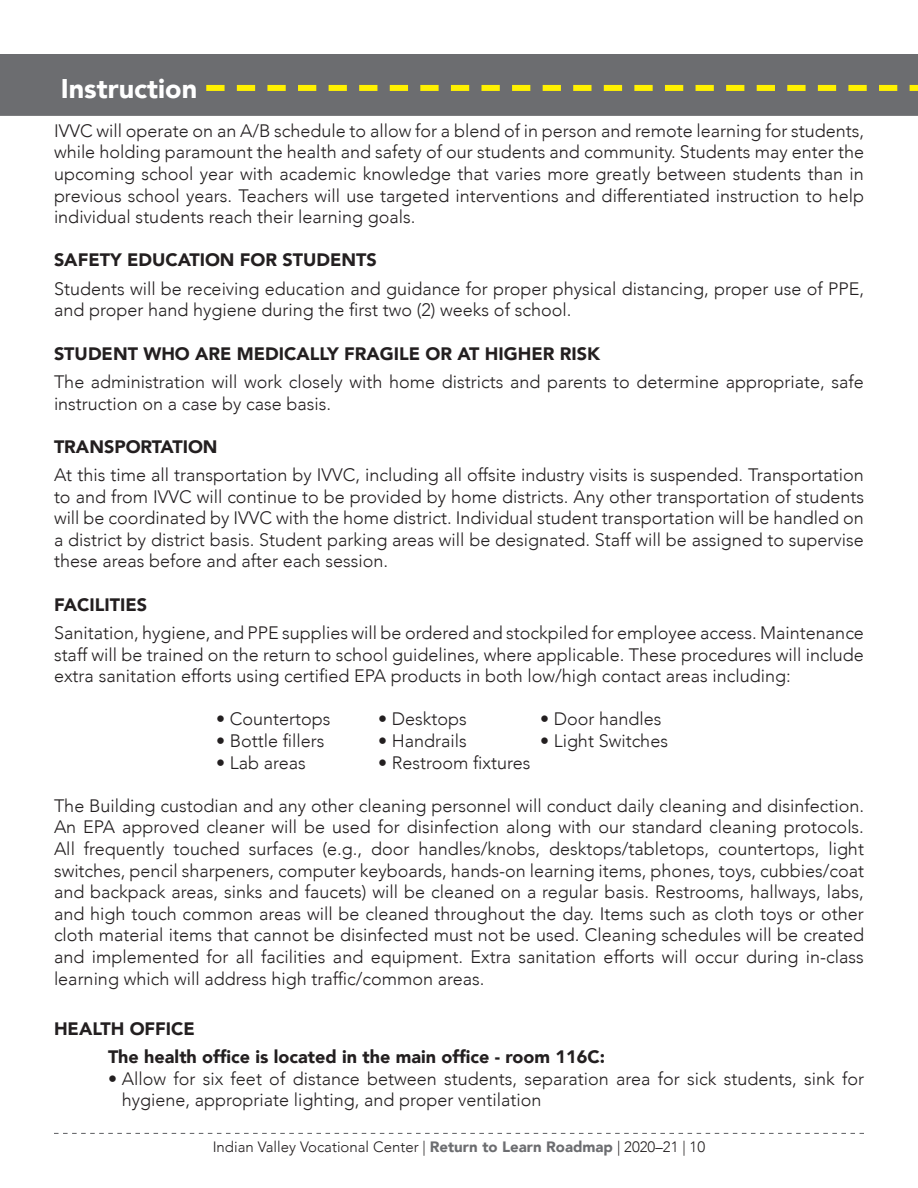
<style>
.page{position:relative;width:918px;height:1188px;background:#fff}
.page>*{position:absolute;margin:0;border:0;box-sizing:border-box;transform-origin:0 0}
.t1{font:900 27px "Avenir";color:#fff}
.t2{font:300 18px/21.6px "Avenir";color:#231f20;text-align:justify}
.t3{font:900 18px "Avenir";color:#231f20}
.t4{font:300 15px "Avenir";color:#231f20}
.s1{font-weight:900;color:#6c6d70}
</style>
<div class="page">
<svg style="left:54px;top:1133px;width:810px;height:1px"></svg>
<div style="left:0;top:54px;width:918px;height:62px;background:#6c6d70"></div>
<svg style="left:206px;top:85px;width:712px;height:6px;background:#c3bb2d"></svg>
<p class="t1" style="left:61px;top:66px;width:138px">Instruction</p>
<p class="t2" style="left:54px;top:120px;width:812px">IVVC will operate on an A/B schedule to allow for a blend of in person and remote learning for students, while holding paramount the health and safety of our students and community. Students may enter the upcoming school year with academic knowledge that varies more greatly between students than in previous school years. Teachers will use targeted interventions and differentiated instruction to help individual students reach their learning goals.</p>
<p class="t3" style="left:54px;top:245px;width:324px">SAFETY EDUCATION FOR STUDENTS</p>
<p class="t2" style="left:54px;top:278px;width:812px">Students will be receiving education and guidance for proper physical distancing, proper use of PPE, and proper hand hygiene during the first two (2) weeks of school.</p>
<p class="t3" style="left:54px;top:338px;width:548px">STUDENT WHO ARE MEDICALLY FRAGILE OR AT HIGHER RISK</p>
<p class="t2" style="left:54px;top:371px;width:811px">The administration will work closely with home districts and parents to determine appropriate, safe instruction on a case by case basis.</p>
<p class="t3" style="left:54px;top:431px;width:165px">TRANSPORTATION</p>
<p class="t2" style="left:54px;top:464px;width:812px">At this time all transportation by IVVC, including all offsite industry visits is suspended. Transportation to and from IVVC will continue to be provided by home districts. Any other transportation of students will be coordinated by IVVC with the home district. Individual student transportation will be handled on a district by district basis. Student parking areas will be designated. Staff will be assigned to supervise these areas before and after each session.</p>
<p class="t3" style="left:54px;top:589px;width:95px">FACILITIES</p>
<p class="t2" style="left:54px;top:622px;width:812px">Sanitation, hygiene, and PPE supplies will be ordered and stockpiled for employee access. Maintenance staff will be trained on the return to school guidelines, where applicable. These procedures will include extra sanitation efforts using certified EPA products in both low/high contact areas including:</p>
<p class="t2" style="left:216px;top:708px;width:116px">• Countertops</p>
<p class="t2" style="left:378px;top:708px;width:90px">• Desktops</p>
<p class="t2" style="left:540px;top:708px;width:123px">• Door handles</p>
<p class="t2" style="left:216px;top:730px;width:110px">• Bottle fillers</p>
<p class="t2" style="left:378px;top:730px;width:90px">• Handrails</p>
<p class="t2" style="left:540px;top:730px;width:130px">• Light Switches</p>
<p class="t2" style="left:216px;top:752px;width:91px">• Lab areas</p>
<p class="t2" style="left:378px;top:752px;width:154px">• Restroom fixtures</p>
<p class="t2" style="left:54px;top:795px;width:812px">The Building custodian and any other cleaning personnel will conduct daily cleaning and disinfection.<br>An EPA approved cleaner will be used for disinfection along with our standard cleaning protocols.<br>All frequently touched surfaces (e.g., door handles/knobs, desktops/tabletops, countertops, light switches, pencil sharpeners, computer keyboards, hands-on learning items, phones, toys, cubbies/coat and backpack areas, sinks and faucets) will be cleaned on a regular basis. Restrooms, hallways, labs, and high touch common areas will be cleaned throughout the day. Items such as cloth toys or other cloth material items that cannot be disinfected must not be used. Cleaning schedules will be created and implemented for all facilities and equipment. Extra sanitation efforts will occur during in-class learning which will address high traffic/common areas.</p>
<p class="t3" style="left:54px;top:1013px;width:142px">HEALTH OFFICE</p>
<p class="t3" style="left:108px;top:1041px;width:499px">The health office is located in the main office - room 116C:</p>
<p class="t2" style="left:122px;top:1068px;width:744px;text-indent:-14px">• Allow for six feet of distance between students, separation area for sick students, sink for hygiene, appropriate lighting, and proper ventilation</p>
<p class="t4" style="left:213px;top:1138px;width:494px">Indian Valley Vocational Center | <span class="s1">Return to Learn Roadmap</span> | 2020–21 | 10</p>
</div>
